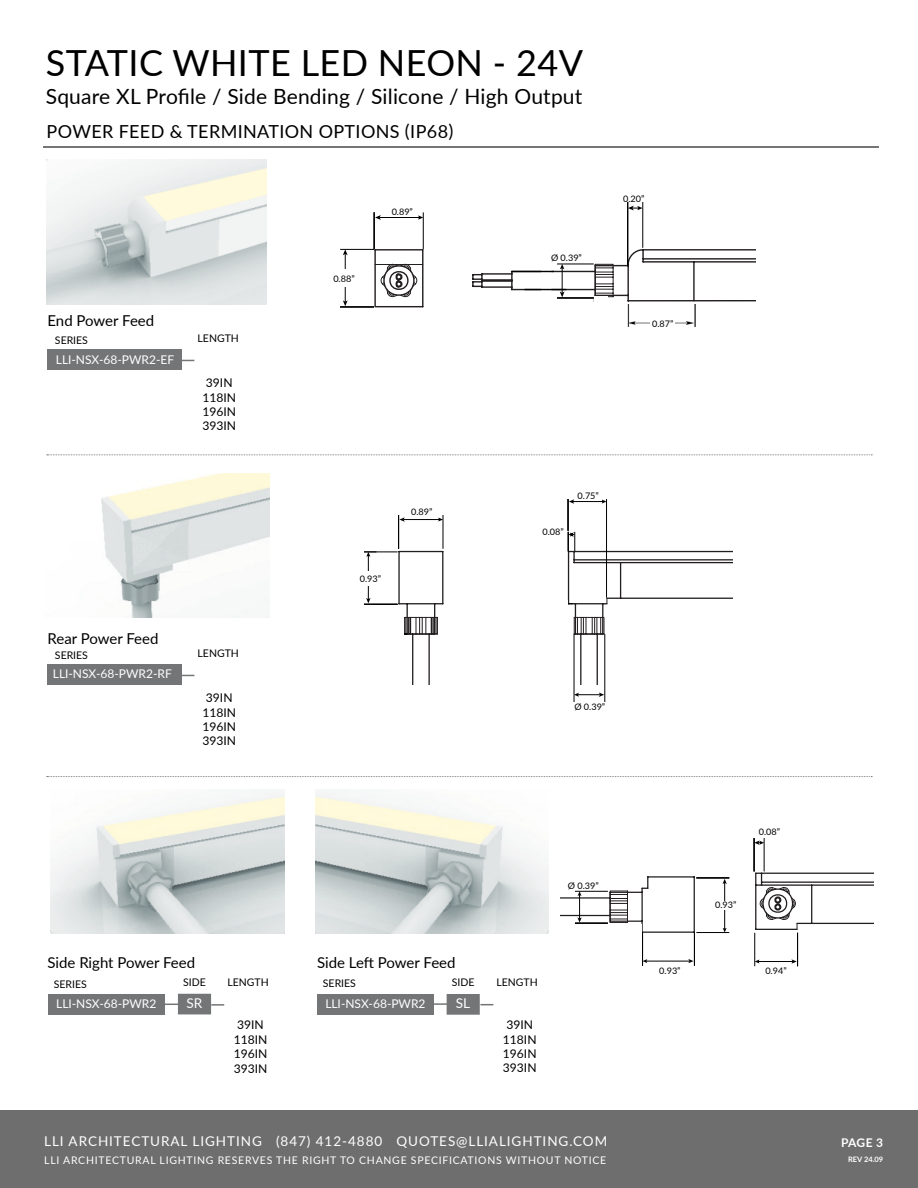
<style>
.page{position:relative;width:918px;height:1188px;background:#fff}
.page>*{position:absolute;margin:0;border:0;box-sizing:border-box;transform-origin:0 0}
.t1{font:36px "Lato";letter-spacing:.01em;color:#000}
.t2{font:21px "Lato";letter-spacing:.01em;color:#000}
.t3{font:18px "Lato";letter-spacing:.02em;color:#000}
.t4{font:15px "Lato";letter-spacing:-.005em;color:#000}
.t5{font:13.5px "Lato";letter-spacing:.07em;color:#fff}
.t6{font:12px/14.4px "Lato";color:#000}
.t7{font:12px "Lato";color:#fff}
.t8{font:700 12px "Lato";color:#fff}
.t9{font:10.5px "Lato";letter-spacing:.07em;color:#fff}
.t10{font:10.5px "Lato";color:#000}
.t11{font:9px "Lato";color:#000}
.t12{font:700 7.5px "Lato";color:#fff}
</style>
<div class="page">
<div style="left:48px;top:350px;width:134px;height:20px;background:#737577"></div>
<svg style="left:182px;top:360px;width:12px;height:1px"></svg>
<svg style="left:211px;top:1004px;width:13px;height:2px"></svg>
<div style="left:48px;top:995px;width:117px;height:20px;background:#737577"></div>
<svg style="left:165px;top:1004px;width:13px;height:1px"></svg>
<img style="left:46px;top:160px;width:220px;height:144px">
<img style="left:51px;top:789px;width:233px;height:145px">
<img style="left:101px;top:474px;width:169px;height:144px">
<div style="left:0;top:1110px;width:918px;height:78px;background:#6f6e6f"></div>
<hr style="left:44px;top:147px;width:835px;height:1px;background:#737577">
<svg style="left:47px;top:454px;width:825px;height:1px"></svg>
<svg style="left:47px;top:776px;width:825px;height:1px"></svg>
<svg style="left:480px;top:1004px;width:13px;height:1px"></svg>
<div style="left:317px;top:994px;width:117px;height:21px;background:#737577"></div>
<svg style="left:434px;top:1003px;width:13px;height:2px"></svg>
<img style="left:315px;top:789px;width:234px;height:145px">
<div style="left:178px;top:994px;width:33px;height:20px;background:#737577"></div>
<div style="left:447px;top:994px;width:33px;height:21px;background:#737577;border:2px solid #737577"></div>
<hr style="left:646px;top:961px;width:44px;height:1px;background:#000">
<svg style="left:688px;top:959px;width:6px;height:4px"></svg>
<hr style="left:694px;top:933px;width:1px;height:33px;background:#000">
<svg style="left:643px;top:959px;width:4px;height:4px"></svg>
<hr style="left:642px;top:933px;width:1px;height:33px;background:#000">
<hr style="left:568px;top:552px;width:1px;height:52px;background:#231f20">
<hr style="left:580px;top:634px;width:1px;height:51px;background:#231f20">
<hr style="left:597px;top:634px;width:1px;height:51px;background:#231f20">
<hr style="left:620px;top:563px;width:1px;height:35px;background:#231f20">
<hr style="left:607px;top:598px;width:125px;height:1px;background:#231f20">
<hr style="left:574px;top:562px;width:158px;height:1px;background:#231f20">
<hr style="left:574px;top:559px;width:158px;height:1px;background:#231f20">
<hr style="left:569px;top:551px;width:163px;height:1px;background:#231f20">
<hr style="left:398px;top:552px;width:2px;height:52px;background:#231f20">
<hr style="left:412px;top:634px;width:1px;height:51px;background:#231f20">
<hr style="left:428px;top:634px;width:2px;height:51px;background:#231f20">
<hr style="left:442px;top:552px;width:1px;height:52px;background:#231f20">
<hr style="left:399px;top:603px;width:44px;height:1px;background:#231f20">
<hr style="left:399px;top:551px;width:44px;height:1px;background:#231f20">
<hr style="left:403px;top:519px;width:37px;height:1px;background:#000">
<svg style="left:438px;top:518px;width:5px;height:4px"></svg>
<svg style="left:399px;top:517px;width:6px;height:5px"></svg>
<hr style="left:398px;top:515px;width:1px;height:34px;background:#000">
<hr style="left:443px;top:515px;width:1px;height:34px;background:#000">
<hr style="left:368px;top:555px;width:1px;height:44px;background:#000">
<svg style="left:366px;top:553px;width:4px;height:4px"></svg>
<svg style="left:366px;top:598px;width:5px;height:5px"></svg>
<hr style="left:364px;top:604px;width:34px;height:1px;background:#000">
<hr style="left:364px;top:552px;width:34px;height:1px;background:#000">
<hr style="left:342px;top:634px;width:65px;height:1px;background:#000">
<hr style="left:342px;top:552px;width:34px;height:1px;background:#000">
<hr style="left:573px;top:501px;width:30px;height:1px;background:#000">
<svg style="left:569px;top:499px;width:5px;height:5px"></svg>
<hr style="left:568px;top:497px;width:1px;height:34px;background:#000">
<hr style="left:606px;top:497px;width:1px;height:101px;background:#000">
<svg style="left:568px;top:532px;width:7px;height:31px"></svg>
<svg style="left:404px;top:598px;width:203px;height:37px"></svg>
<hr style="left:534px;top:603px;width:39px;height:1px;background:#000">
<hr style="left:605px;top:634px;width:1px;height:71px;background:#000">
<svg style="left:575px;top:692px;width:29px;height:5px"></svg>
<hr style="left:574px;top:634px;width:1px;height:71px;background:#000">
<hr style="left:379px;top:217px;width:41px;height:1px;background:#000">
<svg style="left:418px;top:215px;width:5px;height:5px"></svg>
<svg style="left:375px;top:215px;width:6px;height:5px"></svg>
<hr style="left:374px;top:212px;width:1px;height:37px;background:#000">
<hr style="left:423px;top:212px;width:1px;height:37px;background:#000">
<hr style="left:345px;top:254px;width:1px;height:48px;background:#000">
<svg style="left:343px;top:250px;width:5px;height:5px"></svg>
<svg style="left:343px;top:300px;width:5px;height:6px"></svg>
<hr style="left:340px;top:307px;width:34px;height:1px;background:#000">
<hr style="left:340px;top:249px;width:34px;height:1px;background:#000">
<svg style="left:374px;top:248px;width:382px;height:60px"></svg>
<hr style="left:557px;top:298px;width:37px;height:1px;background:#000">
<hr style="left:557px;top:264px;width:37px;height:1px;background:#000">
<svg style="left:628px;top:206px;width:14px;height:4px"></svg>
<hr style="left:627px;top:202px;width:1px;height:64px;background:#000">
<hr style="left:642px;top:202px;width:1px;height:46px;background:#000">
<hr style="left:512px;top:271px;width:41px;height:1px;background:#000">
<hr style="left:525px;top:289px;width:41px;height:1px;background:#000">
<svg style="left:561px;top:872px;width:313px;height:61px"></svg>
<hr style="left:758px;top:961px;width:35px;height:1px;background:#000">
<svg style="left:755px;top:960px;width:4px;height:4px"></svg>
<svg style="left:791px;top:959px;width:6px;height:5px"></svg>
<hr style="left:797px;top:933px;width:1px;height:33px;background:#000">
<hr style="left:754px;top:933px;width:1px;height:33px;background:#000">
<svg style="left:755px;top:841px;width:9px;height:4px"></svg>
<hr style="left:754px;top:838px;width:1px;height:33px;background:#000">
<hr style="left:764px;top:838px;width:1px;height:33px;background:#000">
<div style="left:328px;top:270px;width:31px;height:17px;background:#fff"></div>
<div style="left:541px;top:242px;width:51px;height:19px;background:#fff"></div>
<div style="left:563px;top:479px;width:51px;height:20px;background:#fff"></div>
<div style="left:711px;top:901px;width:30px;height:8px;background:#fff"></div>
<div style="left:564px;top:703px;width:51px;height:14px;background:#fff"></div>
<div style="left:565px;top:874px;width:37px;height:15px;background:#fff"></div>
<div style="left:48px;top:665px;width:134px;height:20px;background:#737577"></div>
<svg style="left:182px;top:675px;width:12px;height:1px"></svg>
<div style="left:592px;top:302px;width:39px;height:64px;background:#fff"></div>
<div style="left:594px;top:296px;width:14px;height:12px;background:#fff"></div>
<img style="left:627px;top:304px;width:71px;height:23px">
<div style="left:650px;top:308px;width:25px;height:19px;background:#fff"></div>
<div style="left:320px;top:615px;width:83px;height:25px;background:#fff"></div>
<div style="left:319px;top:545px;width:44px;height:84px;background:#fff"></div>
<div style="left:357px;top:571px;width:27px;height:14px;background:#fff"></div>
<div style="left:523px;top:600px;width:45px;height:47px;background:#fff"></div>
<div style="left:563px;top:617px;width:10px;height:27px;background:#fff"></div>
<div style="left:630px;top:829px;width:77px;height:47px;background:#fff"></div>
<div style="left:565px;top:924px;width:77px;height:53px;background:#fff"></div>
<h1 class="t1" style="left:46px;top:37px;width:539px">STATIC WHITE LED NEON - 24V</h1>
<h2 class="t2" style="left:46px;top:82px;width:538px">Square XL Profile / Side Bending / Silicone / High Output</h2>
<h3 class="t3" style="left:47px;top:119px;width:408px">POWER FEED &amp; TERMINATION OPTIONS (IP68)</h3>
<h3 class="t4" style="left:48px;top:310px;width:108px">End Power Feed</h3>
<p class="t10" style="left:55px;top:332px;width:35px">SERIES</p>
<h3 class="t7" style="left:56px;top:351px;width:120px">LLI-NSX-68-PWR2-EF</h3>
<p class="t10" style="left:198px;top:330px;width:43px">LENGTH</p>
<h3 class="t6" style="left:202px;top:375px;width:35px">39IN<br>118IN<br>196IN<br>393IN</h3>
<p class="t11" style="left:333px;top:272px;width:23px">0.88”</p>
<p class="t11" style="left:340px;top:272px;width:12px">67</p>
<p class="t11" style="left:392px;top:205px;width:23px">0.89”</p>
<p class="t11" style="left:551px;top:252px;width:32px">Ø 0.39”</p>
<p class="t11" style="left:623px;top:192px;width:23px">0.20”</p>
<p class="t11" style="left:652px;top:317px;width:23px">0.87”</p>
<h3 class="t4" style="left:48px;top:628px;width:112px">Rear Power Feed</h3>
<p class="t10" style="left:55px;top:647px;width:35px">SERIES</p>
<h3 class="t7" style="left:53px;top:665px;width:120px">LLI-NSX-68-PWR2-RF</h3>
<p class="t10" style="left:198px;top:645px;width:43px">LENGTH</p>
<h3 class="t6" style="left:202px;top:690px;width:35px">39IN<br>118IN<br>196IN<br>393IN</h3>
<p class="t11" style="left:360px;top:572px;width:23px">0.93”</p>
<p class="t11" style="left:411px;top:505px;width:23px">0.89”</p>
<p class="t11" style="left:542px;top:525px;width:23px">0.08”</p>
<p class="t11" style="left:578px;top:489px;width:23px">0.75”</p>
<p class="t11" style="left:574px;top:700px;width:32px">Ø 0.39”</p>
<p class="t11" style="left:568px;top:879px;width:32px">Ø 0.39”</p>
<h3 class="t4" style="left:48px;top:952px;width:149px">Side Right Power Feed</h3>
<h3 class="t4" style="left:317px;top:952px;width:140px">Side Left Power Feed</h3>
<p class="t10" style="left:54px;top:976px;width:35px">SERIES</p>
<h3 class="t7" style="left:56px;top:995px;width:102px">LLI-NSX-68-PWR2</h3>
<p class="t10" style="left:183px;top:974px;width:24px">SIDE</p>
<h3 class="t5" style="left:187px;top:993px;width:17px">SR</h3>
<p class="t10" style="left:227px;top:975px;width:43px">LENGTH</p>
<p class="t10" style="left:323px;top:976px;width:35px">SERIES</p>
<h3 class="t7" style="left:325px;top:995px;width:102px">LLI-NSX-68-PWR2</h3>
<p class="t10" style="left:452px;top:975px;width:24px">SIDE</p>
<h3 class="t5" style="left:456px;top:994px;width:16px">SL</h3>
<p class="t10" style="left:497px;top:974px;width:43px">LENGTH</p>
<h3 class="t6" style="left:234px;top:1017px;width:35px">39IN<br>118IN<br>196IN<br>393IN</h3>
<h3 class="t6" style="left:503px;top:1017px;width:35px">39IN<br>118IN<br>196IN<br>393IN</h3>
<h3 class="t5" style="left:44px;top:1131px;width:565px">LLI ARCHITECTURAL LIGHTING (847) 412-4880 QUOTES@LLIALIGHTING.COM</h3>
<p class="t9" style="left:44px;top:1153px;width:564px">LLI ARCHITECTURAL LIGHTING RESERVES THE RIGHT TO CHANGE SPECIFICATIONS WITHOUT NOTICE</p>
<p class="t11" style="left:759px;top:826px;width:23px">0.08”</p>
<p class="t11" style="left:715px;top:898px;width:23px">0.93”</p>
<p class="t11" style="left:659px;top:964px;width:23px">0.93”</p>
<p class="t11" style="left:765px;top:964px;width:23px">0.94”</p>
<h3 class="t8" style="left:841px;top:1134px;width:44px">PAGE 3</h3>
<p class="t12" style="left:848px;top:1154px;width:37px">REV 24.09</p>
</div>
